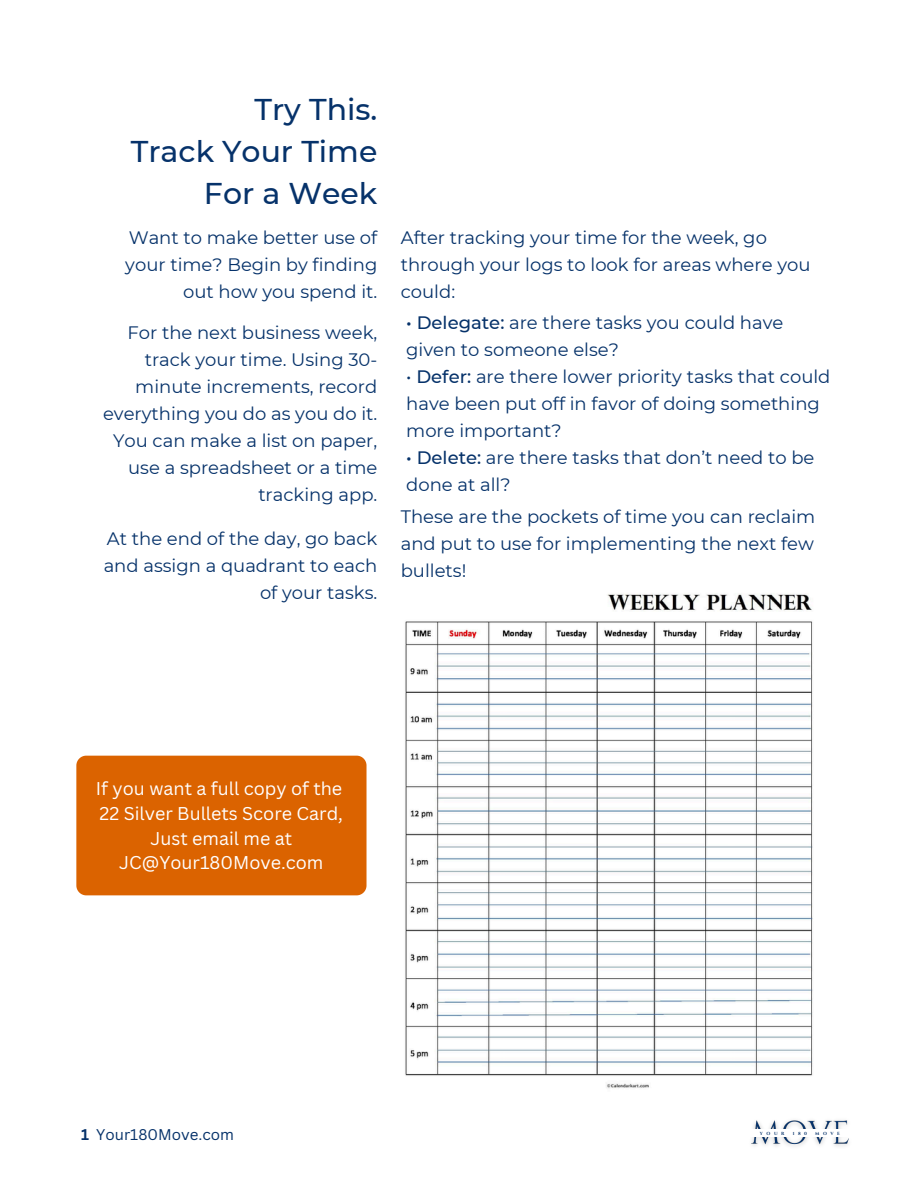
<style>
.page{position:relative;width:918px;height:1188px;background:#fff}
.page>*{position:absolute;margin:0;border:0;box-sizing:border-box;transform-origin:0 0}
.t1{font:500 30px/41.7px "Montserrat";color:#06326a;text-align:right}
.t2{font:18px/27px "Montserrat";color:#06326a}
.t3{font:18px/24.8px "Canva Sans";color:#fff;text-align:center}
.t4{font:15.15px "Canva Sans";color:#06326a}
.t5{font:700 4.5px "Cinzel";letter-spacing:.8em;color:#06326a}
.s1{font-weight:500}
.s2{font-weight:700}
</style>
<div class="page">
<img style="left:405px;top:593px;width:408px;height:496px">
<div style="left:76px;top:756px;width:291px;height:139px;background:#db6300"></div>
<img style="left:751px;top:1120px;width:98px;height:27px">
<div style="left:749px;top:1130px;width:102px;height:7px;background:#fff"></div>
<p class="t1" style="left:131px;top:89px;width:248px">Try This.<br>Track Your Time<br>For a Week</p>
<p class="t2" style="left:125px;top:224px;width:254px;text-align:right">Want to make better use of your time? Begin by finding out how you spend it.</p>
<p class="t2" style="left:103px;top:319px;width:276px;text-align:right">For the next business week, track your time. Using 30- minute increments, record everything you do as you do it.<br>You can make a list on paper, use a spreadsheet or a time tracking app.</p>
<p class="t2" style="left:104px;top:525px;width:275px;text-align:right">At the end of the day, go back and assign a quadrant to each of your tasks.</p>
<p class="t2" style="left:401px;top:224px;width:411px">After tracking your time for the week, go through your logs to look for areas where you could:</p>
<p class="t2" style="left:406px;top:309px;width:379px"><span class="s1">• Delegate:</span> are there tasks you could have given to someone else?</p>
<p class="t2" style="left:406px;top:363px;width:426px">• <span class="s1">Defer:</span> are there lower priority tasks that could have been put off in favor of doing something more important?</p>
<p class="t2" style="left:406px;top:444px;width:410px"><span class="s1">• Delete:</span> are there tasks that don’t need to be done at all?</p>
<p class="t2" style="left:401px;top:503px;width:416px;text-align:justify">These are the pockets of time you can reclaim and put to use for implementing the next few bullets!</p>
<p class="t3" style="left:96px;top:776px;width:248px">If you want a full copy of the</p>
<p class="t3" style="left:100px;top:801px;width:245px">22 Silver Bullets Score Card,<br>Just email me at<br>JC@Your180Move.com</p>
<p class="t4" style="left:81px;top:1124px;width:154px"><span class="s2">1</span> Your180Move.com</p>
<p class="t5" style="left:760px;top:1130px;width:26px">YOUR</p>
<p class="t5" style="left:793px;top:1130px;width:16px">180</p>
<p class="t5" style="left:815px;top:1130px;width:26px">MOVE</p>
</div>
